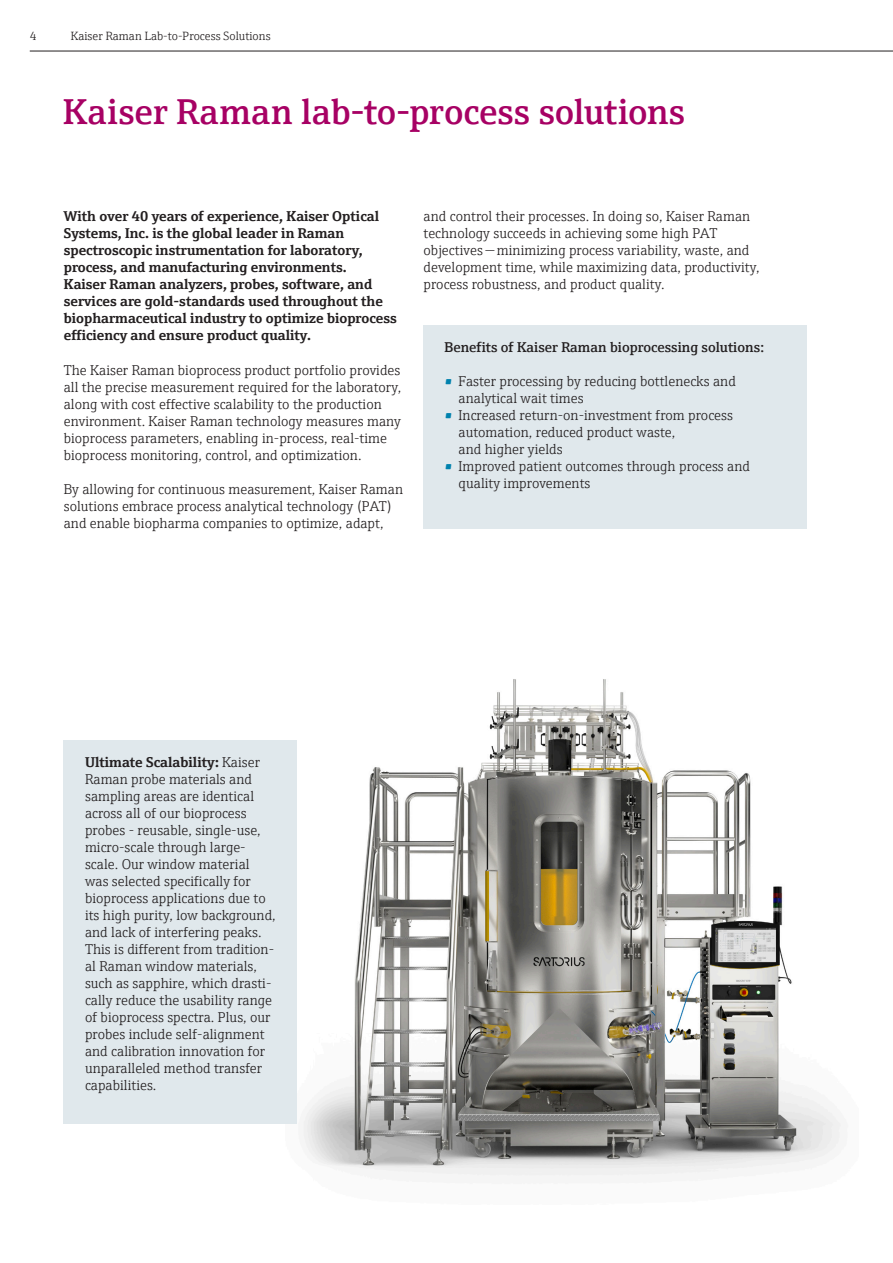
<style>
.page{position:relative;width:893px;height:1263px;background:#fff}
.page>*{position:absolute;margin:0;border:0;box-sizing:border-box;transform-origin:0 0}
.Inside_Headline{font:600 36px "E+H Serif";color:#a70164}
.Copy_Accent__Strg_Sh{font:300 14.25px/17px "E+H Serif";color:#231f20}
.Copy_Accent__Strg_Sh-2{font:700 14.25px/17px "E+H Serif";color:#231f20}
.Copy_Accent__Strg_Sh-3{font:600 14.25px "E+H Serif";color:#231f20}
.Topline_Inside{font:300 12px "E+H Serif";color:#231f20}
.s1{font-weight:600;color:#0081ad}
.s2{font-weight:700}
</style>
<div class="page">
<hr style="left:30px;top:51px;width:863px;height:1px;background:#231f20">
<img style="left:286px;top:679px;width:555px;height:498px">
<div style="left:423px;top:325px;width:383px;height:204px;background:#e0e8ec"></div>
<div style="left:64px;top:740px;width:233px;height:383px;background:#e0e8ec"></div>
<p class="Topline_Inside" style="left:30px;top:27px;width:8px">4</p>
<p class="Topline_Inside" style="left:71px;top:27px;width:201px">Kaiser Raman Lab-to-Process Solutions</p>
<p class="Inside_Headline" style="left:63px;top:84px;width:623px">Kaiser Raman lab-to-process solutions</p>
<p class="Copy_Accent__Strg_Sh-2" style="left:64px;top:207px;width:335px">With over 40 years of experience, Kaiser Optical Systems, Inc. is the global leader in Raman spectroscopic instrumentation for laboratory, process, and manufacturing environments.<br>Kaiser Raman analyzers, probes, software, and services are gold-standards used throughout the biopharmaceutical industry to optimize bioprocess efficiency and ensure product quality.</p>
<p class="Copy_Accent__Strg_Sh" style="left:64px;top:360px;width:339px">The Kaiser Raman bioprocess product portfolio provides all the precise measurement required for the laboratory, along with cost effective scalability to the production environment. Kaiser Raman technology measures many bioprocess parameters, enabling in-process, real-time bioprocess monitoring, control, and optimization.</p>
<p class="Copy_Accent__Strg_Sh" style="left:64px;top:479px;width:341px">By allowing for continuous measurement, Kaiser Raman solutions embrace process analytical technology (PAT) and enable biopharma companies to optimize, adapt,</p>
<p class="Copy_Accent__Strg_Sh" style="left:424px;top:207px;width:338px">and control their processes. In doing so, Kaiser Raman technology succeeds in achieving some high PAT objectives — minimizing process variability, waste, and development time, while maximizing data, productivity, process robustness, and product quality.</p>
<p class="Copy_Accent__Strg_Sh-3" style="left:444px;top:336px;width:321px">Benefits of Kaiser Raman bioprocessing solutions:</p>
<p class="Copy_Accent__Strg_Sh" style="left:459px;top:371px;width:279px;text-indent:-14px"><span class="s1">•</span> Faster processing by reducing bottlenecks and analytical wait times</p>
<p class="Copy_Accent__Strg_Sh" style="left:459px;top:405px;width:276px;text-indent:-14px"><span class="s1">•</span> Increased return-on-investment from process automation, reduced product waste,<br>and higher yields</p>
<p class="Copy_Accent__Strg_Sh" style="left:459px;top:456px;width:293px;text-indent:-14px"><span class="s1">•</span> Improved patient outcomes through process and quality improvements</p>
<p class="Copy_Accent__Strg_Sh" style="left:85px;top:752px;width:192px"><span class="s2">Ultimate Scalability:</span> Kaiser<br>Raman probe materials and sampling areas are identical across all of our bioprocess probes - reusable, single-use, micro-scale through large&shy;scale. Our window material was selected specifically for bioprocess applications due to its high purity, low background, and lack of interfering peaks.<br>This is different from tradition&shy;al Raman window materials, such as sapphire, which drasti&shy;cally reduce the usability range of bioprocess spectra. Plus, our probes include self-alignment and calibration innovation for unparalleled method transfer capabilities.</p>
</div>
